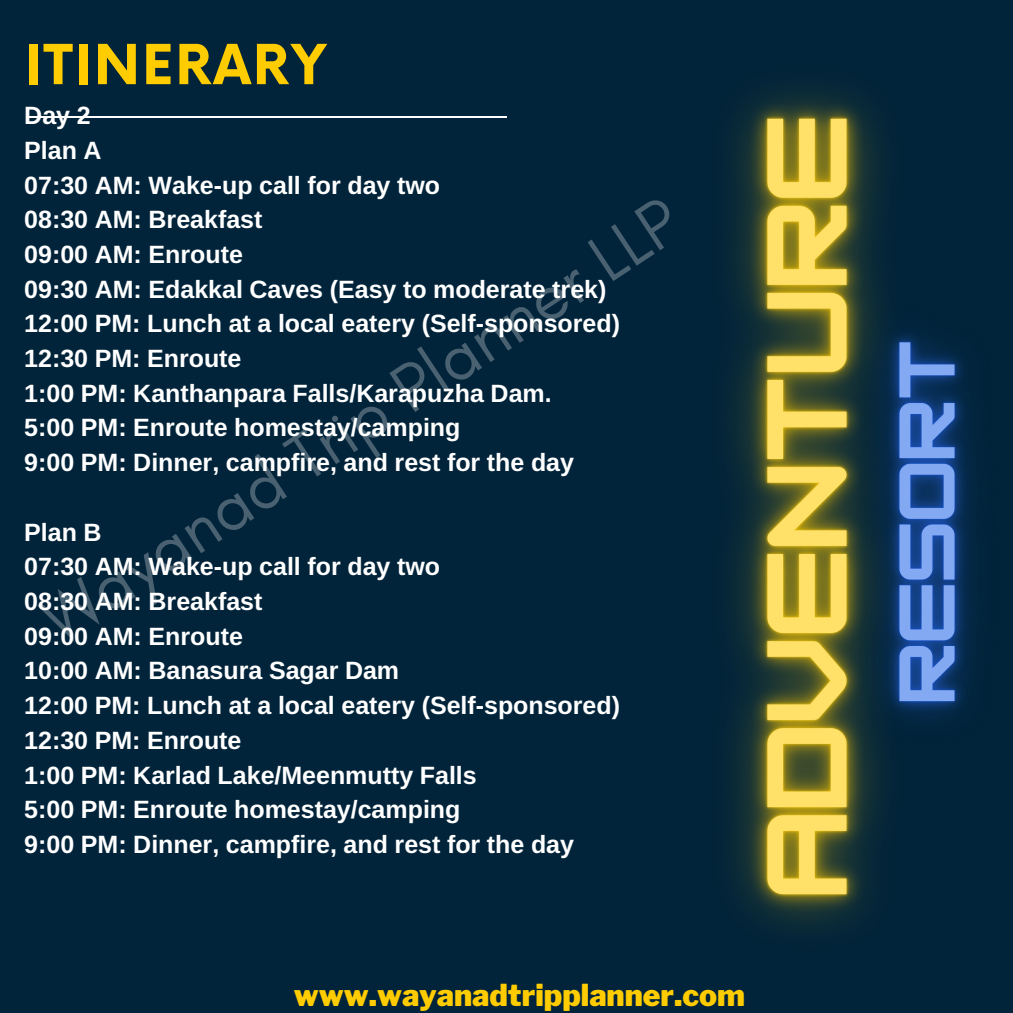
<style>
.page{position:relative;width:1013px;height:1013px;background:#fff}
.page>*{position:absolute;margin:0;border:0;box-sizing:border-box;transform-origin:0 0}
.t1{font:68.5px "Glacial Indifference";color:#fff}
.t2{font:700 53.75px "Now";letter-spacing:.04em;color:#fc0}
.t3{font:900 30px "Libre Franklin";color:#fc0}
.t4{font:25px "Ramabhadra";color:#fff}
</style>
<div class="page">
<div style="left:0;top:0;width:1012px;height:1012px;background:#02243a"></div>
<hr style="left:27px;top:117px;width:479px;height:1px;background:#fff">
<img style="left:736px;top:93px;width:142px;height:832px">
<img style="left:813px;top:237px;width:159px;height:539px">
<h4 class="t2" style="left:24px;top:36px;width:304px">ITINERARY</h4>
<p class="t4" style="left:24px;top:101px;width:68px">Day 2</p>
<p class="t4" style="left:24px;top:135px;width:79px">Plan A</p>
<p class="t4" style="left:24px;top:170px;width:417px">07:30 AM: Wake-up call for day two</p>
<p class="t4" style="left:24px;top:205px;width:239px">08:30 AM: Breakfast</p>
<p class="t4" style="left:24px;top:240px;width:220px">09:00 AM: Enroute</p>
<p class="t4" style="left:24px;top:274px;width:583px">09:30 AM: Edakkal Caves (Easy to moderate trek)</p>
<p class="t4" style="left:24px;top:309px;width:597px">12:00 PM: Lunch at a local eatery (Self-sponsored)</p>
<p class="t4" style="left:24px;top:344px;width:219px">12:30 PM: Enroute</p>
<p class="t4" style="left:24px;top:378px;width:529px">1:00 PM: Kanthanpara Falls/Karapuzha Dam.</p>
<p class="t4" style="left:24px;top:413px;width:437px">5:00 PM: Enroute homestay/camping</p>
<p class="t4" style="left:24px;top:448px;width:551px">9:00 PM: Dinner, campfire, and rest for the day</p>
<h1 class="t1" style="left:25px;top:588px;width:748px;rotate:-33deg">Wayanad Trip Planner LLP</h1>
<p class="t4" style="left:24px;top:517px;width:79px">Plan B</p>
<p class="t4" style="left:24px;top:552px;width:417px">07:30 AM: Wake-up call for day two</p>
<p class="t4" style="left:24px;top:586px;width:239px">08:30 AM: Breakfast</p>
<p class="t4" style="left:24px;top:621px;width:220px">09:00 AM: Enroute</p>
<p class="t4" style="left:24px;top:656px;width:376px">10:00 AM: Banasura Sagar Dam</p>
<p class="t4" style="left:24px;top:690px;width:597px">12:00 PM: Lunch at a local eatery (Self-sponsored)</p>
<p class="t4" style="left:24px;top:725px;width:219px">12:30 PM: Enroute</p>
<p class="t4" style="left:24px;top:760px;width:454px">1:00 PM: Karlad Lake/Meenmutty Falls</p>
<p class="t4" style="left:24px;top:795px;width:437px">5:00 PM: Enroute homestay/camping</p>
<p class="t4" style="left:24px;top:829px;width:551px">9:00 PM: Dinner, campfire, and rest for the day</p>
<p class="t3" style="left:294px;top:976px;width:453px">www.wayanadtripplanner.com</p>
</div>
